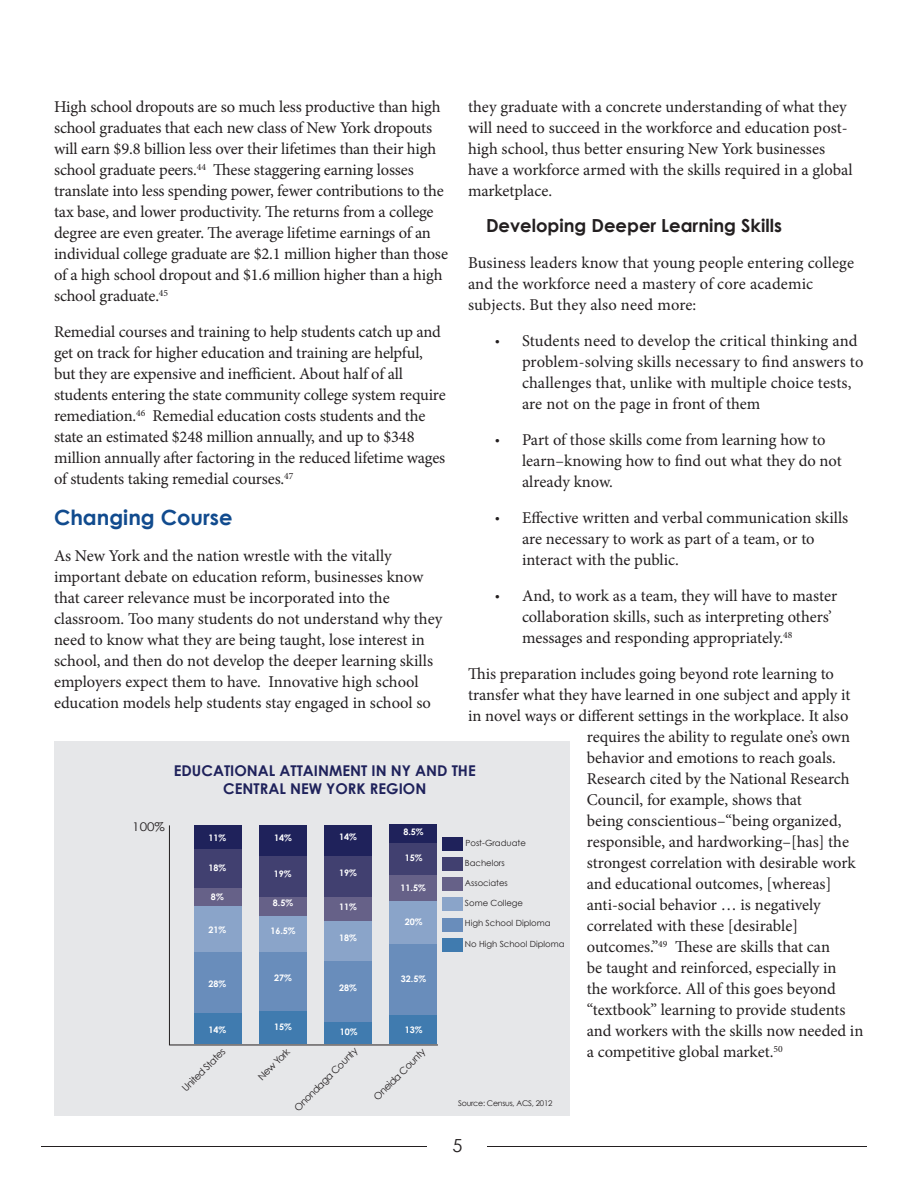
<style>
.page{position:relative;width:918px;height:1188px;background:#fff}
.page>*{position:absolute;margin:0;border:0;box-sizing:border-box;transform-origin:0 0}
.t1{font:700 21px "Century Gothic";color:#114b8e}
.t2{font:700 18px "Century Gothic";color:#231f20}
.t3{font:18px "Century Gothic";color:#231f20}
.t4{font:16.5px/21px "Minion Pro";letter-spacing:-.005em;color:#231f20}
.t5{font:700 14.85px/17.9px "Century Gothic";color:#1f225b;text-align:center}
.t6{font:12px "Century Gothic";color:#231f20;scale:1.12 1}
.t7{font:9.75px "Century Gothic";color:#231f20}
.t8{font:700 9px "Century Gothic";color:#fff}
.t9{font:8.55px "Century Gothic";color:#231f20}
.t10{font:7.8px "Century Gothic";letter-spacing:-.03em;color:#231f20}
.s1{font-family:"Myriad Pro"}
</style>
<div class="page">
<hr style="left:42px;top:1146px;width:385px;height:1px;background:#231f20">
<hr style="left:482px;top:1146px;width:385px;height:1px;background:#231f20">
<div style="left:55px;top:742px;width:515px;height:374px;background:#e6e7e9"></div>
<div style="left:443px;top:938px;width:20px;height:13px;background:#407baf"></div>
<div style="left:443px;top:918px;width:20px;height:13px;background:#698dbb"></div>
<div style="left:443px;top:898px;width:20px;height:13px;background:#8aa4c9"></div>
<div style="left:443px;top:878px;width:20px;height:13px;background:#666188"></div>
<div style="left:443px;top:857px;width:20px;height:14px;background:#414070"></div>
<div style="left:443px;top:837px;width:20px;height:14px;background:#1f225b"></div>
<div style="left:194px;top:825px;width:47px;height:24px;background:#1f225b"></div>
<div style="left:259px;top:825px;width:47px;height:31px;background:#1f225b"></div>
<div style="left:325px;top:825px;width:47px;height:31px;background:#1f225b"></div>
<div style="left:390px;top:824px;width:47px;height:19px;background:#1f225b"></div>
<div style="left:194px;top:849px;width:47px;height:40px;background:#414070"></div>
<div style="left:259px;top:856px;width:47px;height:41px;background:#414070"></div>
<div style="left:325px;top:856px;width:47px;height:41px;background:#414070"></div>
<div style="left:390px;top:843px;width:47px;height:32px;background:#414070"></div>
<div style="left:194px;top:889px;width:47px;height:17px;background:#666188"></div>
<div style="left:259px;top:897px;width:47px;height:19px;background:#666188"></div>
<div style="left:325px;top:897px;width:47px;height:24px;background:#666188"></div>
<div style="left:390px;top:875px;width:47px;height:26px;background:#666188"></div>
<div style="left:194px;top:906px;width:47px;height:46px;background:#8aa4c9"></div>
<div style="left:259px;top:916px;width:47px;height:36px;background:#8aa4c9"></div>
<div style="left:325px;top:921px;width:47px;height:40px;background:#8aa4c9"></div>
<div style="left:390px;top:901px;width:47px;height:43px;background:#8aa4c9"></div>
<div style="left:194px;top:952px;width:47px;height:61px;background:#698dbb"></div>
<div style="left:259px;top:952px;width:47px;height:59px;background:#698dbb"></div>
<div style="left:325px;top:961px;width:47px;height:61px;background:#698dbb"></div>
<div style="left:390px;top:944px;width:47px;height:72px;background:#698dbb"></div>
<div style="left:194px;top:1013px;width:47px;height:31px;background:#407baf"></div>
<div style="left:259px;top:1011px;width:47px;height:33px;background:#407baf"></div>
<div style="left:325px;top:1022px;width:47px;height:22px;background:#407baf"></div>
<div style="left:390px;top:1016px;width:47px;height:28px;background:#407baf"></div>
<hr style="left:169px;top:825px;width:1px;height:220px;background:#231f20">
<hr style="left:169px;top:1045px;width:269px;height:1px;background:#231f20">
<p class="t4" style="left:54px;top:96px;width:396px">High school dropouts are so much less productive than high school graduates that each new class of New York dropouts will earn $9.8 billion less over their lifetimes than their high school graduate peers.<sup>44</sup> These staggering earning losses translate into less spending power, fewer contributions to the tax base, and lower productivity. The returns from a college degree are even greater. The average lifetime earnings of an individual college graduate are $2.1 million higher than those of a high school dropout and $1.6 million higher than a high school graduate.<sup>45</sup></p>
<p class="t4" style="left:54px;top:321px;width:393px">Remedial courses and training to help students catch up and get on track for higher education and training are helpful, but they are expensive and inefficient. About half of all students entering the state community college system require remediation.<sup>46</sup> Remedial education costs students and the state an estimated $248 million annually, and up to $348 million annually after factoring in the reduced lifetime wages of students taking remedial courses.<sup>47</sup></p>
<p class="t1" style="left:54px;top:504px;width:180px">Changing Course</p>
<p class="t4" style="left:54px;top:545px;width:390px">As New York and the nation wrestle with the vitally important debate on education reform, businesses know that career relevance must be incorporated into the classroom. Too many students do not understand why they need to know what they are being taught, lose interest in school, and then do not develop the deeper learning skills employers expect them to have. Innovative high school education models help students stay engaged in school so</p>
<p class="t4" style="left:468px;top:96px;width:386px">they graduate with a concrete understanding of what they will need to succeed in the workforce and education post&shy;high school, thus better ensuring New York businesses have a workforce armed with the skills required in a global marketplace.</p>
<p class="t2" style="left:486px;top:214px;width:297px">Developing Deeper Learning Skills</p>
<p class="t4" style="left:468px;top:252px;width:388px">Business leaders know that young people entering college and the workforce need a mastery of core academic subjects. But they also need more:</p>
<p class="t4" style="left:522px;top:330px;width:343px;text-indent:-27px"><span class="s1">•</span> Students need to develop the critical thinking and problem-solving skills necessary to find answers to challenges that, unlike with multiple choice tests, are not on the page in front of them</p>
<p class="t4" style="left:522px;top:429px;width:321px;text-indent:-27px"><span class="s1">•</span> Part of those skills come from learning how to learn–knowing how to find out what they do not already know.</p>
<p class="t4" style="left:522px;top:507px;width:328px;text-indent:-27px"><span class="s1">•</span> Effective written and verbal communication skills are necessary to work as part of a team, or to interact with the public.</p>
<p class="t4" style="left:522px;top:585px;width:317px;text-indent:-27px"><span class="s1">•</span> And, to work as a team, they will have to master collaboration skills, such as interpreting others’ messages and responding appropriately.<sup>48</sup></p>
<p class="t4" style="left:468px;top:663px;width:368px">This preparation includes going beyond rote learning to</p>
<p class="t4" style="left:468px;top:684px;width:384px">transfer what they have learned in one subject and apply it</p>
<p class="t4" style="left:468px;top:705px;width:382px">in novel ways or different settings in the workplace. It also</p>
<p class="t4" style="left:587px;top:726px;width:265px">requires the ability to regulate one’s own</p>
<p class="t4" style="left:587px;top:747px;width:251px">behavior and emotions to reach goals.</p>
<p class="t4" style="left:587px;top:768px;width:264px">Research cited by the National Research</p>
<p class="t4" style="left:587px;top:789px;width:217px">Council, for example, shows that</p>
<p class="t4" style="left:587px;top:810px;width:256px">being conscientious–“being organized,</p>
<p class="t4" style="left:587px;top:831px;width:264px">responsible, and hardworking–[has] the</p>
<p class="t4" style="left:587px;top:852px;width:270px">strongest correlation with desirable work</p>
<p class="t4" style="left:587px;top:873px;width:246px">and educational outcomes, [whereas]</p>
<p class="t4" style="left:587px;top:894px;width:236px">anti-social behavior … is negatively</p>
<p class="t4" style="left:587px;top:915px;width:213px">correlated with these [desirable]</p>
<p class="t4" style="left:587px;top:936px;width:245px">outcomes.”<sup>49</sup> These are skills that can</p>
<p class="t4" style="left:587px;top:957px;width:251px">be taught and reinforced, especially in</p>
<p class="t4" style="left:587px;top:978px;width:251px">the workforce. All of this goes beyond</p>
<p class="t4" style="left:587px;top:999px;width:260px">“textbook” learning to provide students</p>
<p class="t4" style="left:587px;top:1020px;width:278px">and workers with the skills now needed in</p>
<p class="t4" style="left:587px;top:1041px;width:197px">a competitive global market.<sup>50</sup></p>
<p class="t10" style="left:458px;top:1099px;width:96px">Source: Census, ACS, 2012</p>
<p class="t5" style="left:174px;top:761px;width:303px">EDUCATIONAL ATTAINMENT IN NY AND THE<br>CENTRAL NEW YORK REGION</p>
<p class="t6" style="left:132px;top:819px;width:31px">100%</p>
<p class="t8" style="left:403px;top:826px;width:22px">8.5%</p>
<p class="t8" style="left:208px;top:832px;width:19px">11%</p>
<p class="t8" style="left:274px;top:832px;width:19px">14%</p>
<p class="t8" style="left:339px;top:832px;width:19px">14%</p>
<p class="t8" style="left:339px;top:867px;width:19px">19%</p>
<p class="t8" style="left:339px;top:901px;width:19px">11%</p>
<p class="t8" style="left:339px;top:932px;width:19px">18%</p>
<p class="t9" style="left:465px;top:838px;width:62px">Post-Graduate</p>
<p class="t8" style="left:405px;top:852px;width:19px">15%</p>
<p class="t9" style="left:465px;top:858px;width:41px">Bachelors</p>
<p class="t8" style="left:208px;top:863px;width:19px">18%</p>
<p class="t8" style="left:274px;top:868px;width:19px">19%</p>
<p class="t8" style="left:273px;top:898px;width:22px">8.5%</p>
<p class="t8" style="left:270px;top:925px;width:27px">16.5%</p>
<p class="t8" style="left:274px;top:972px;width:19px">27%</p>
<p class="t9" style="left:465px;top:878px;width:45px">Associates</p>
<p class="t8" style="left:401px;top:882px;width:27px">11.5%</p>
<p class="t8" style="left:211px;top:891px;width:14px">8%</p>
<p class="t9" style="left:465px;top:897px;width:60px">Some College</p>
<p class="t8" style="left:405px;top:916px;width:19px">20%</p>
<p class="t9" style="left:465px;top:918px;width:87px">High School Diploma</p>
<p class="t8" style="left:208px;top:924px;width:19px">21%</p>
<p class="t9" style="left:465px;top:939px;width:101px">No High School Diploma</p>
<p class="t8" style="left:401px;top:973px;width:27px">32.5%</p>
<p class="t8" style="left:208px;top:978px;width:19px">28%</p>
<p class="t8" style="left:339px;top:982px;width:19px">28%</p>
<p class="t8" style="left:340px;top:1026px;width:19px">10%</p>
<p class="t8" style="left:405px;top:1024px;width:19px">13%</p>
<p class="t8" style="left:274px;top:1022px;width:19px">15%</p>
<p class="t8" style="left:208px;top:1024px;width:19px">14%</p>
<p class="t7" style="left:179px;top:1086px;width:58px;rotate:-45deg">United States</p>
<p class="t7" style="left:255px;top:1074px;width:42px;rotate:-45deg">New York</p>
<p class="t7" style="left:292px;top:1105px;width:86px;rotate:-45deg">Onondaga County</p>
<p class="t7" style="left:371px;top:1094px;width:70px;rotate:-45deg">Oneida County</p>
<p class="t3" style="left:452px;top:1135px;width:11px">5</p>
</div>
